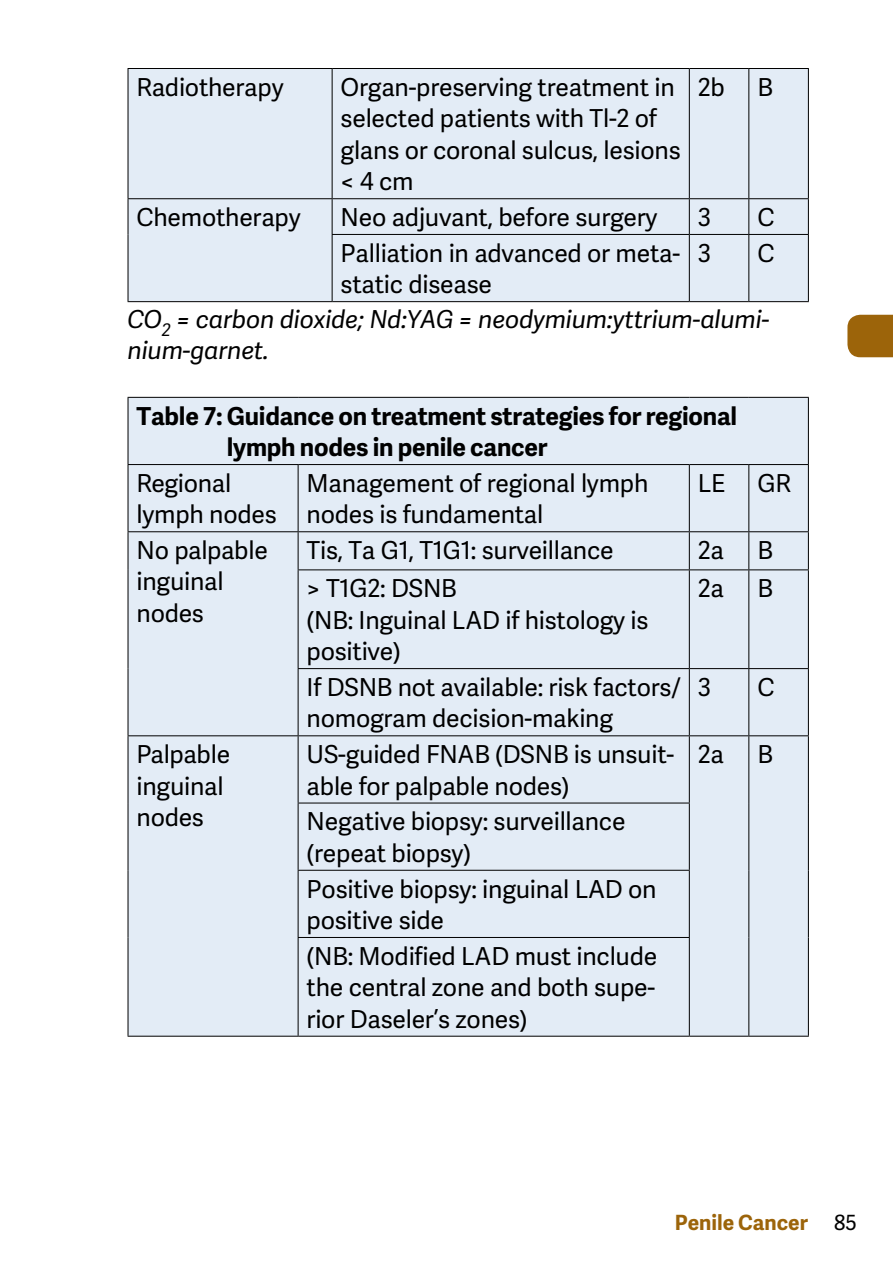
<style>
.page{position:relative;width:893px;height:1276px;background:#fff}
.page>*{position:absolute;margin:0;border:0;box-sizing:border-box;transform-origin:0 0}
.t1{font:24.6px/31.5px "Adelle Sans";letter-spacing:-.01em;color:#000}
.t2{font:700 24.6px/31.5px "Adelle Sans";letter-spacing:-.01em;color:#000}
.t3{font:italic 24.6px/31.5px "Adelle Sans";letter-spacing:-.01em;color:#000}
.t4{font:700 21px "Adelle Sans";color:#9c640a}
.s1{font-weight:400;color:#000}
</style>
<div class="page">
<div style="left:847px;top:315px;width:46px;height:42px;background:#9c640a"></div>
<div style="left:129px;top:69px;width:679px;height:232px;background:#e3ecf6"></div>
<hr style="left:128px;top:68px;width:204px;height:1px;background:#000">
<hr style="left:127px;top:69px;width:2px;height:129px;background:#000">
<hr style="left:332px;top:68px;width:357px;height:1px;background:#000">
<hr style="left:332px;top:69px;width:1px;height:129px;background:#000">
<hr style="left:689px;top:68px;width:60px;height:1px;background:#000">
<hr style="left:689px;top:69px;width:1px;height:129px;background:#000">
<hr style="left:749px;top:68px;width:60px;height:1px;background:#000">
<hr style="left:748px;top:69px;width:1px;height:129px;background:#000">
<hr style="left:808px;top:69px;width:1px;height:129px;background:#000">
<hr style="left:128px;top:198px;width:204px;height:1px;background:#000">
<hr style="left:127px;top:199px;width:2px;height:35px;background:#000">
<hr style="left:127px;top:234px;width:2px;height:67px;background:#000">
<hr style="left:128px;top:301px;width:204px;height:1px;background:#000">
<hr style="left:332px;top:198px;width:357px;height:1px;background:#000">
<hr style="left:332px;top:199px;width:1px;height:35px;background:#000">
<hr style="left:689px;top:198px;width:60px;height:1px;background:#000">
<hr style="left:689px;top:199px;width:1px;height:35px;background:#000">
<hr style="left:749px;top:198px;width:60px;height:1px;background:#000">
<hr style="left:748px;top:199px;width:1px;height:35px;background:#000">
<hr style="left:808px;top:199px;width:1px;height:35px;background:#000">
<hr style="left:332px;top:234px;width:357px;height:1px;background:#000">
<hr style="left:332px;top:235px;width:1px;height:66px;background:#000">
<hr style="left:689px;top:234px;width:60px;height:1px;background:#000">
<hr style="left:689px;top:235px;width:1px;height:66px;background:#000">
<hr style="left:749px;top:234px;width:60px;height:1px;background:#000">
<hr style="left:748px;top:235px;width:1px;height:66px;background:#000">
<hr style="left:808px;top:235px;width:1px;height:66px;background:#000">
<hr style="left:332px;top:301px;width:357px;height:1px;background:#000">
<hr style="left:689px;top:301px;width:60px;height:1px;background:#000">
<hr style="left:749px;top:301px;width:60px;height:1px;background:#000">
<div style="left:129px;top:398px;width:679px;height:637px;background:#e3ecf6"></div>
<hr style="left:128px;top:397px;width:170px;height:1px;background:#000">
<hr style="left:127px;top:398px;width:2px;height:66px;background:#000">
<hr style="left:298px;top:397px;width:391px;height:1px;background:#000">
<hr style="left:689px;top:397px;width:60px;height:1px;background:#000">
<hr style="left:749px;top:397px;width:60px;height:1px;background:#000">
<hr style="left:808px;top:398px;width:1px;height:66px;background:#000">
<hr style="left:128px;top:464px;width:170px;height:1px;background:#000">
<hr style="left:127px;top:465px;width:2px;height:66px;background:#000">
<hr style="left:298px;top:464px;width:391px;height:1px;background:#000">
<hr style="left:298px;top:465px;width:1px;height:66px;background:#000">
<hr style="left:689px;top:464px;width:60px;height:1px;background:#000">
<hr style="left:689px;top:465px;width:1px;height:66px;background:#000">
<hr style="left:749px;top:464px;width:60px;height:1px;background:#000">
<hr style="left:748px;top:465px;width:1px;height:66px;background:#000">
<hr style="left:808px;top:465px;width:1px;height:66px;background:#000">
<hr style="left:128px;top:531px;width:170px;height:1px;background:#000">
<hr style="left:127px;top:532px;width:2px;height:38px;background:#000">
<hr style="left:127px;top:570px;width:2px;height:98px;background:#000">
<hr style="left:127px;top:668px;width:2px;height:67px;background:#000">
<hr style="left:298px;top:531px;width:391px;height:1px;background:#000">
<hr style="left:298px;top:532px;width:1px;height:37px;background:#000">
<hr style="left:689px;top:531px;width:60px;height:1px;background:#000">
<hr style="left:689px;top:532px;width:1px;height:37px;background:#000">
<hr style="left:749px;top:531px;width:60px;height:1px;background:#000">
<hr style="left:748px;top:532px;width:1px;height:37px;background:#000">
<hr style="left:808px;top:532px;width:1px;height:37px;background:#000">
<hr style="left:298px;top:569px;width:391px;height:1px;background:#000">
<hr style="left:298px;top:570px;width:1px;height:98px;background:#000">
<hr style="left:689px;top:569px;width:60px;height:1px;background:#000">
<hr style="left:689px;top:570px;width:1px;height:98px;background:#000">
<hr style="left:749px;top:569px;width:60px;height:1px;background:#000">
<hr style="left:748px;top:570px;width:1px;height:98px;background:#000">
<hr style="left:808px;top:570px;width:1px;height:98px;background:#000">
<hr style="left:298px;top:668px;width:391px;height:1px;background:#000">
<hr style="left:298px;top:669px;width:1px;height:66px;background:#000">
<hr style="left:689px;top:668px;width:60px;height:1px;background:#000">
<hr style="left:689px;top:669px;width:1px;height:66px;background:#000">
<hr style="left:749px;top:668px;width:60px;height:1px;background:#000">
<hr style="left:748px;top:669px;width:1px;height:66px;background:#000">
<hr style="left:808px;top:669px;width:1px;height:66px;background:#000">
<hr style="left:128px;top:735px;width:170px;height:1px;background:#000">
<hr style="left:127px;top:736px;width:2px;height:67px;background:#000">
<hr style="left:127px;top:803px;width:2px;height:67px;background:#000">
<hr style="left:127px;top:870px;width:2px;height:67px;background:#000">
<hr style="left:127px;top:937px;width:2px;height:98px;background:#000">
<hr style="left:298px;top:735px;width:391px;height:1px;background:#000">
<hr style="left:298px;top:736px;width:1px;height:66px;background:#000">
<hr style="left:689px;top:735px;width:60px;height:1px;background:#000">
<hr style="left:689px;top:736px;width:1px;height:66px;background:#000">
<hr style="left:749px;top:735px;width:60px;height:1px;background:#000">
<hr style="left:748px;top:736px;width:1px;height:67px;background:#000">
<hr style="left:808px;top:736px;width:1px;height:67px;background:#000">
<hr style="left:748px;top:803px;width:1px;height:67px;background:#000">
<hr style="left:808px;top:803px;width:1px;height:67px;background:#000">
<hr style="left:748px;top:870px;width:1px;height:67px;background:#000">
<hr style="left:808px;top:870px;width:1px;height:67px;background:#000">
<hr style="left:748px;top:937px;width:1px;height:98px;background:#000">
<hr style="left:808px;top:937px;width:1px;height:98px;background:#000">
<hr style="left:298px;top:802px;width:392px;height:1px;background:#000">
<hr style="left:298px;top:803px;width:1px;height:67px;background:#000">
<hr style="left:689px;top:803px;width:1px;height:67px;background:#000">
<hr style="left:298px;top:869px;width:392px;height:1px;background:#000">
<hr style="left:298px;top:870px;width:1px;height:67px;background:#000">
<hr style="left:689px;top:870px;width:1px;height:67px;background:#000">
<hr style="left:298px;top:937px;width:392px;height:1px;background:#000">
<hr style="left:298px;top:938px;width:1px;height:97px;background:#000">
<hr style="left:689px;top:938px;width:1px;height:97px;background:#000">
<hr style="left:128px;top:1035px;width:170px;height:1px;background:#000">
<hr style="left:298px;top:1035px;width:391px;height:1px;background:#000">
<hr style="left:689px;top:1035px;width:60px;height:1px;background:#000">
<hr style="left:749px;top:1035px;width:60px;height:1px;background:#000">
<p class="t1" style="left:137px;top:70px;width:149px">Radiotherapy</p>
<p class="t1" style="left:341px;top:70px;width:342px">Organ-preserving treatment in selected patients with Tl-2 of glans or coronal sulcus, lesions &lt; 4 cm</p>
<p class="t1" style="left:698px;top:70px;width:29px">2b</p>
<p class="t1" style="left:757px;top:70px;width:17px">B</p>
<p class="t1" style="left:137px;top:201px;width:166px">Chemotherapy</p>
<p class="t1" style="left:341px;top:201px;width:318px">Neo adjuvant, before surgery</p>
<p class="t1" style="left:698px;top:201px;width:15px">3</p>
<p class="t1" style="left:757px;top:201px;width:19px">C</p>
<p class="t1" style="left:341px;top:236px;width:341px">Palliation in advanced or meta&shy;static disease</p>
<p class="t1" style="left:698px;top:236px;width:15px">3</p>
<p class="t1" style="left:757px;top:236px;width:19px">C</p>
<p class="t3" style="left:128px;top:302px;width:643px">CO<sub>2</sub> = carbon dioxide; Nd:YAG = neodymium:yttrium-alumi&shy;nium-garnet.</p>
<p class="t2" style="left:227px;top:399px;width:512px;text-indent:-90px">Table 7: Guidance on treatment strategies for regional lymph nodes in penile cancer</p>
<p class="t1" style="left:137px;top:466px;width:142px">Regional lymph nodes</p>
<p class="t1" style="left:307px;top:466px;width:343px">Management of regional lymph nodes is fundamental</p>
<p class="t1" style="left:698px;top:466px;width:29px">LE</p>
<p class="t1" style="left:757px;top:466px;width:35px">GR</p>
<p class="t1" style="left:137px;top:534px;width:133px">No palpable inguinal nodes</p>
<p class="t1" style="left:307px;top:534px;width:309px">Tis, Ta G1, T1G1: surveillance</p>
<p class="t1" style="left:698px;top:534px;width:28px">2a</p>
<p class="t1" style="left:757px;top:534px;width:17px">B</p>
<p class="t1" style="left:307px;top:572px;width:343px">&gt; T1G2: DSNB<br>(NB: Inguinal LAD if histology is positive)</p>
<p class="t1" style="left:698px;top:572px;width:28px">2a</p>
<p class="t1" style="left:757px;top:572px;width:17px">B</p>
<p class="t1" style="left:307px;top:670px;width:376px">If DSNB not available: risk factors/ nomogram decision-making</p>
<p class="t1" style="left:698px;top:670px;width:15px">3</p>
<p class="t1" style="left:757px;top:670px;width:19px">C</p>
<p class="t1" style="left:137px;top:738px;width:95px">Palpable inguinal nodes</p>
<p class="t1" style="left:307px;top:738px;width:369px">US-guided FNAB (DSNB is unsuit&shy;able for palpable nodes)</p>
<p class="t1" style="left:698px;top:738px;width:28px">2a</p>
<p class="t1" style="left:757px;top:738px;width:17px">B</p>
<p class="t1" style="left:307px;top:805px;width:320px">Negative biopsy: surveillance (repeat biopsy)</p>
<p class="t1" style="left:307px;top:872px;width:352px">Positive biopsy: inguinal LAD on positive side</p>
<p class="t1" style="left:307px;top:939px;width:352px;text-align:justify">(NB: Modified LAD must include the central zone and both supe&shy;rior Daseler’s zones)</p>
<p class="t4" style="left:675px;top:1207px;width:184px">Penile Cancer <span class="s1">85</span></p>
</div>
